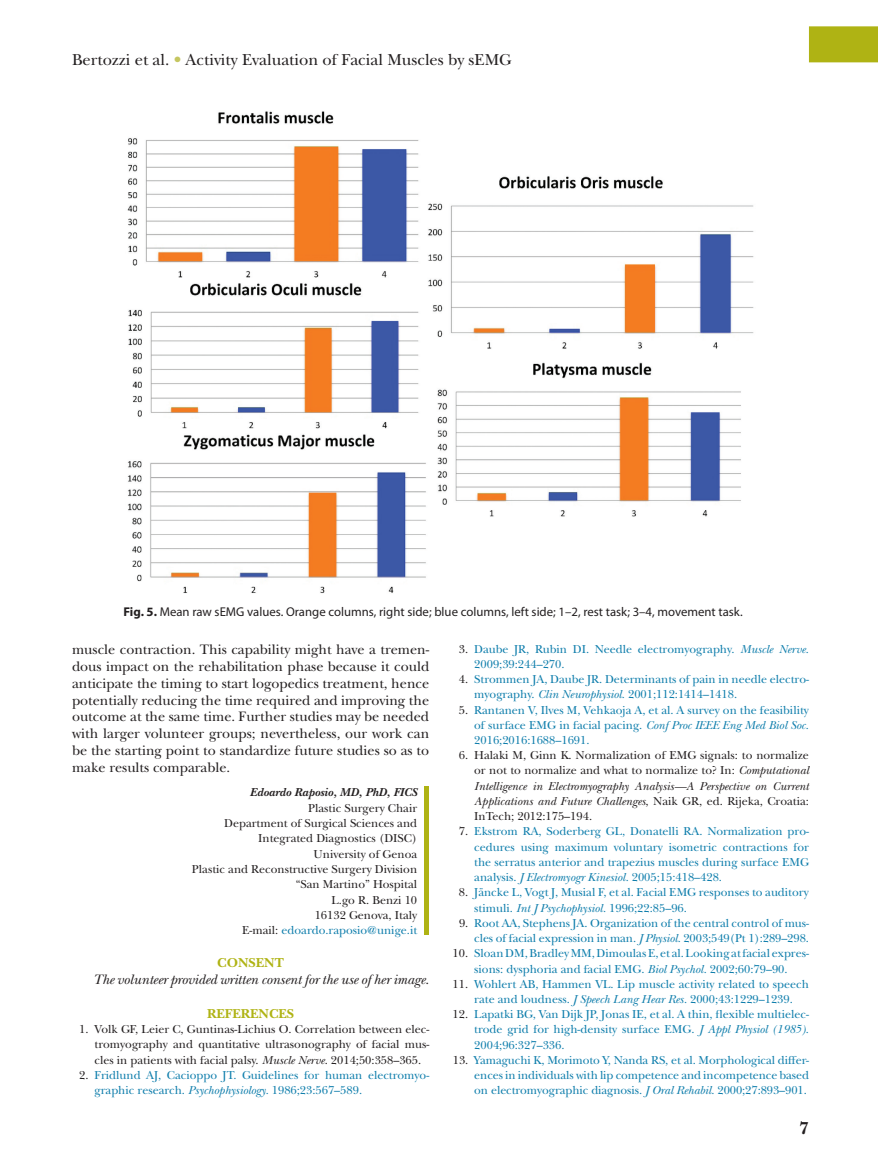
<style>
.page{position:relative;width:878px;height:1175px;background:#fff}
.page>*{position:absolute;margin:0;border:0;box-sizing:border-box;transform-origin:0 0}
.t1{font:700 18px "New Baskerville Std";color:#231f20}
.t2{font:16.5px "New Baskerville Std";color:#231f20}
.t3{font:14.25px/16.8px "New Baskerville Std";color:#231f20;text-align:justify}
.t4{font:italic 14.25px "New Baskerville Std";letter-spacing:-.005em;color:#231f20}
.t5{font:700 13.5px "New Baskerville Std";color:#afb314}
.t6{font:12.75px "Myriad Pro";color:#231f20}
.t7{font:12px/15.3px "New Baskerville Std";color:#0f7eac}
.t8{font:12px/15.3px "New Baskerville Std";color:#231f20;text-align:justify}
.t9{font:italic 700 12px "New Baskerville Std";color:#231f20}
.s1{color:#c5c660}
.s2{font-weight:700}
.s3{color:#0f7eac}
.s4{font-style:italic}
.s5{color:#231f20}
</style>
<div class="page">
<div style="left:808px;top:26px;width:70px;height:36px;background:#afb314"></div>
<div style="left:424px;top:786px;width:5px;height:15px;background:#afb314"></div>
<div style="left:424px;top:796px;width:5px;height:16px;background:#afb314"></div>
<div style="left:424px;top:811px;width:5px;height:32px;background:#afb314"></div>
<div style="left:424px;top:841px;width:5px;height:17px;background:#afb314"></div>
<div style="left:424px;top:857px;width:5px;height:16px;background:#afb314"></div>
<div style="left:424px;top:872px;width:5px;height:17px;background:#afb314"></div>
<div style="left:424px;top:887px;width:5px;height:17px;background:#afb314"></div>
<div style="left:424px;top:903px;width:5px;height:16px;background:#afb314"></div>
<div style="left:424px;top:918px;width:5px;height:17px;background:#afb314"></div>
<img style="left:127px;top:111px;width:627px;height:483px">
<h2 class="t2" style="left:72px;top:50px;width:441px">Bertozzi et al. <span class="s1">•</span> Activity Evaluation of Facial Muscles by sEMG</h2>
<p class="t6" style="left:123px;top:604px;width:620px"><span class="s2">Fig. 5.</span> Mean raw sEMG values. Orange columns, right side; blue columns, left side; 1–2, rest task; 3–4, movement task.</p>
<p class="t3" style="left:72px;top:641px;width:359px">muscle contraction. This capability might have a tremen&shy;dous impact on the rehabilitation phase because it could anticipate the timing to start logopedics treatment, hence potentially reducing the time required and improving the outcome at the same time. Further studies may be needed with larger volunteer groups; nevertheless, our work can be the starting point to standardize future studies so as to make results comparable.</p>
<p class="t9" style="left:250px;top:785px;width:169px">Edoardo Raposio, MD, PhD, FICS</p>
<p class="t8" style="left:192px;top:800px;width:227px;text-align:right">Plastic Surgery Chair<br>Department of Surgical Sciences and<br>Integrated Diagnostics (DISC)<br>University of Genoa<br>Plastic and Reconstructive Surgery Division “San Martino” Hospital<br>L.go R. Benzi 10<br>16132 Genova, Italy<br>E-mail: <span class="s3">edoardo.raposio@unige.it</span></p>
<p class="t5" style="left:217px;top:955px;width:68px">CONSENT</p>
<p class="t4" style="left:93px;top:971px;width:337px">The volunteer provided written consent for the use of her image.</p>
<p class="t5" style="left:207px;top:1005px;width:89px">REFERENCES</p>
<p class="t8" style="left:94px;top:1021px;width:336px;text-indent:-15px">1. Volk GF, Leier C, Guntinas-Lichius O. Correlation between elec&shy;tromyography and quantitative ultrasonography of facial mus&shy;cles in patients with facial palsy. <span class="s4">Muscle Nerve</span>. 2014;50:358–365.</p>
<p class="t7" style="left:94px;top:1067px;width:336px;text-indent:-15px"><span class="s5">2.</span> Fridlund AJ, Cacioppo JT. Guidelines for human electromyo&shy;graphic research. <span class="s4">Psychophysiology.</span> 1986;23:567–589.</p>
<p class="t7" style="left:474px;top:641px;width:336px;text-indent:-15px"><span class="s5">3.</span> Daube JR, Rubin DI. Needle electromyography. <span class="s4">Muscle Nerve.<br></span>2009;39:244–270.</p>
<p class="t7" style="left:474px;top:671px;width:336px;text-indent:-15px"><span class="s5">4.</span> Strommen JA, Daube JR. Determinants of pain in needle electro&shy;myography. <span class="s4">Clin Neurophysiol.</span> 2001;112:1414–1418.</p>
<p class="t7" style="left:474px;top:702px;width:336px;text-align:justify;text-indent:-15px"><span class="s5">5.</span> Rantanen V, Ilves M, Vehkaoja A, et al. A survey on the feasibility of surface EMG in facial pacing. <span class="s4">Conf Proc IEEE Eng Med Biol Soc.<br></span>2016;2016:1688–1691.</p>
<p class="t8" style="left:474px;top:747px;width:336px;text-indent:-15px">6. Halaki M, Ginn K. Normalization of EMG signals: to normalize or not to normalize and what to normalize to? In: <span class="s4">Computational Intelligence in Electromyography Analysis—A Perspective on Current Applications and Future Challenges</span>, Naik GR, ed. Rijeka, Croatia:<br>InTech; 2012:175–194.</p>
<p class="t7" style="left:474px;top:824px;width:336px;text-align:justify;text-indent:-15px"><span class="s5">7.</span> Ekstrom RA, Soderberg GL, Donatelli RA. Normalization pro&shy;cedures using maximum voluntary isometric contractions for the serratus anterior and trapezius muscles during surface EMG analysis. <span class="s4">J Electromyogr Kinesiol.</span> 2005;15:418–428.</p>
<p class="t7" style="left:474px;top:885px;width:336px;text-indent:-15px"><span class="s5">8.</span> Jäncke L, Vogt J, Musial F, et al. Facial EMG responses to auditory stimuli. <span class="s4">Int J Psychophysiol.</span> 1996;22:85–96.</p>
<p class="t7" style="left:459px;top:915px;width:351px;text-align:right"><span class="s5">9.</span> Root AA, Stephens JA. Organization of the central control of mus&shy;cles of facial expression in man. <span class="s4">J Physiol.</span> 2003;549(Pt 1):289–298.</p>
<p class="t7" style="left:452px;top:945px;width:358px;text-align:center"><span class="s5">10.</span> Sloan DM, Bradley MM, Dimoulas E, et al. Looking at facial expres&shy;sions: dysphoria and facial EMG. <span class="s4">Biol Psychol.</span> 2002;60:79–90.</p>
<p class="t7" style="left:452px;top:976px;width:358px;text-align:center"><span class="s5">11.</span> Wohlert AB, Hammen VL. Lip muscle activity related to speech rate and loudness. <span class="s4">J Speech Lang Hear Res.</span> 2000;43:1229–1239.</p>
<p class="t7" style="left:474px;top:1006px;width:336px;text-align:justify;text-indent:-22px"><span class="s5">12.</span> Lapatki BG, Van Dijk JP, Jonas IE, et al. A thin, flexible multielec&shy;trode grid for high-density surface EMG. <span class="s4">J Appl Physiol (1985).<br></span>2004;96:327–336.</p>
<p class="t7" style="left:474px;top:1052px;width:336px;text-align:justify;text-indent:-21px"><span class="s5">13.</span> Yamaguchi K, Morimoto Y, Nanda RS, et al. Morphological differ&shy;ences in individuals with lip competence and incompetence based on electromyographic diagnosis. <span class="s4">J Oral Rehabil.</span> 2000;27:893–901.</p>
<h1 class="t1" style="left:799px;top:1118px;width:11px">7</h1>
</div>
